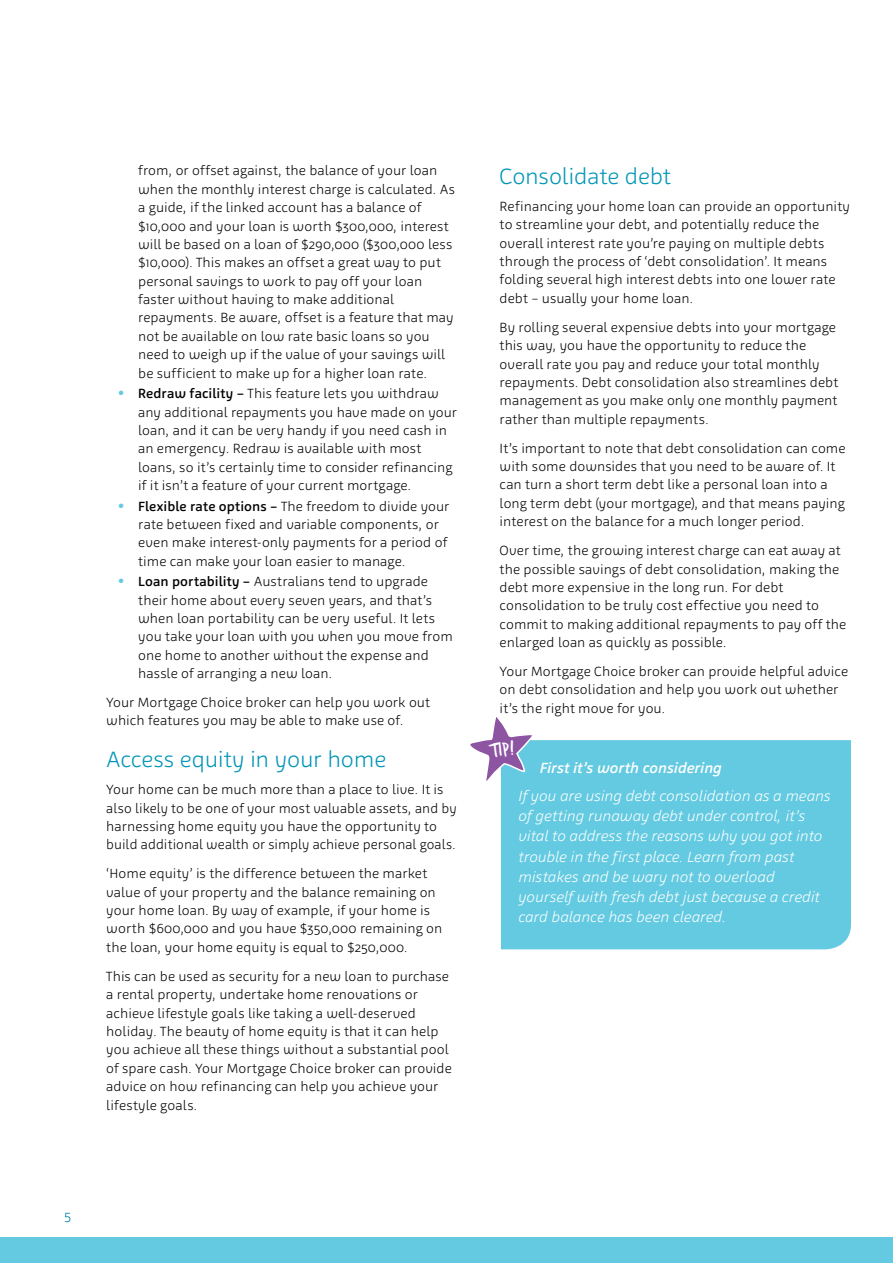
<style>
.page{position:relative;width:893px;height:1263px;background:#fff}
.page>*{position:absolute;margin:0;border:0;box-sizing:border-box;transform-origin:0 0}
.t1{font:300 22.5px "Agile";letter-spacing:-.01em;color:#0095b6}
.t2{font:20.7px "Trash Hand";color:#fff}
.t3{font:italic 300 15px/20.2px "Agile";color:#fff}
.t4{font:italic 500 15px "Agile";color:#fff}
.t5{font:300 13.5px/18.3px "Agile";letter-spacing:.01em;color:#000}
.t6{font:300 13.5px "Agile";color:#007ea3}
.s1{font-weight:500;font-size:18.3px;color:#63cae1}
.s2{font-weight:500}
</style>
<div class="page">
<div style="left:0;top:1237px;width:893px;height:26px;background:#63cae1"></div>
<div style="left:501px;top:740px;width:350px;height:209px;background:#63cae1"></div>
<svg style="left:470px;top:717px;width:66px;height:67px"></svg>
<p class="t5" style="left:138px;top:162px;width:319px">from, or offset against, the balance of your loan when the monthly interest charge is calculated. As a guide, if the linked account has a balance of $10,000 and your loan is worth $300,000, interest will be based on a loan of $290,000 ($300,000 less $10,000). This makes an offset a great way to put personal savings to work to pay off your loan faster without having to make additional repayments. Be aware, offset is a feature that may not be available on low rate basic loans so you need to weigh up if the value of your savings will be sufficient to make up for a higher loan rate.</p>
<p class="t5" style="left:138px;top:384px;width:320px;text-indent:-21px"><span class="s1">•</span> <span class="s2">Redraw facility –</span> This feature lets you withdraw any additional repayments you have made on your loan, and it can be very handy if you need cash in an emergency. Redraw is available with most loans, so it’s certainly time to consider refinancing if it isn’t a feature of your current mortgage.</p>
<p class="t5" style="left:138px;top:497px;width:313px;text-indent:-21px"><span class="s1">•</span> <span class="s2">Flexible rate options –</span> The freedom to divide your rate between fixed and variable components, or even make interest-only payments for a period of time can make your loan easier to manage.</p>
<p class="t5" style="left:138px;top:572px;width:316px;text-indent:-21px"><span class="s1">•</span> <span class="s2">Loan portability –</span> Australians tend to upgrade their home about every seven years, and that’s when loan portability can be very useful. It lets you take your loan with you when you move from one home to another without the expense and hassle of arranging a new loan.</p>
<p class="t5" style="left:106px;top:693px;width:325px">Your Mortgage Choice broker can help you work out which features you may be able to make use of.</p>
<h1 class="t1" style="left:106px;top:746px;width:281px">Access equity in your home</h1>
<p class="t5" style="left:106px;top:780px;width:352px">Your home can be much more than a place to live. It is also likely to be one of your most valuable assets, and by harnessing home equity you have the opportunity to build additional wealth or simply achieve personal goals.</p>
<p class="t5" style="left:106px;top:864px;width:337px">‘Home equity’ is the difference between the market value of your property and the balance remaining on your home loan. By way of example, if your home is worth $600,000 and you have $350,000 remaining on the loan, your home equity is equal to $250,000.</p>
<p class="t5" style="left:106px;top:967px;width:347px">This can be used as security for a new loan to purchase a rental property, undertake home renovations or achieve lifestyle goals like taking a well-deserved holiday. The beauty of home equity is that it can help you achieve all these things without a substantial pool of spare cash. Your Mortgage Choice broker can provide advice on how refinancing can help you achieve your lifestyle goals.</p>
<h1 class="t1" style="left:500px;top:163px;width:173px">Consolidate debt</h1>
<p class="t5" style="left:500px;top:197px;width:352px">Refinancing your home loan can provide an opportunity to streamline your debt, and potentially reduce the overall interest rate you’re paying on multiple debts through the process of ‘debt consolidation’. It means folding several high interest debts into one lower rate debt – usually your home loan.</p>
<p class="t5" style="left:500px;top:318px;width:340px">By rolling several expensive debts into your mortgage this way, you have the opportunity to reduce the overall rate you pay and reduce your total monthly repayments. Debt consolidation also streamlines debt management as you make only one monthly payment rather than multiple repayments.</p>
<p class="t5" style="left:500px;top:439px;width:347px">It’s important to note that debt consolidation can come with some downsides that you need to be aware of. It can turn a short term debt like a personal loan into a long term debt (your mortgage), and that means paying interest on the balance for a much longer period.</p>
<p class="t5" style="left:500px;top:541px;width:348px">Over time, the growing interest charge can eat away at the possible savings of debt consolidation, making the debt more expensive in the long run. For debt consolidation to be truly cost effective you need to commit to making additional repayments to pay off the enlarged loan as quickly as possible.</p>
<p class="t5" style="left:500px;top:662px;width:350px">Your Mortgage Choice broker can provide helpful advice on debt consolidation and help you work out whether it’s the right move for you.</p>
<h2 class="t2" style="left:489px;top:741px;width:25px;rotate:-10deg">TIP!</h2>
<p class="t4" style="left:540px;top:759px;width:184px">First it’s worth considering</p>
<p class="t3" style="left:518px;top:785px;width:314px">If you are using debt consolidation as a means of getting runaway debt under control, it’s vital to address the reasons why you got into trouble in the first place. Learn from past mistakes and be wary not to overload yourself with fresh debt just because a credit card balance has been cleared.</p>
<p class="t6" style="left:64px;top:1209px;width:9px">5</p>
</div>
